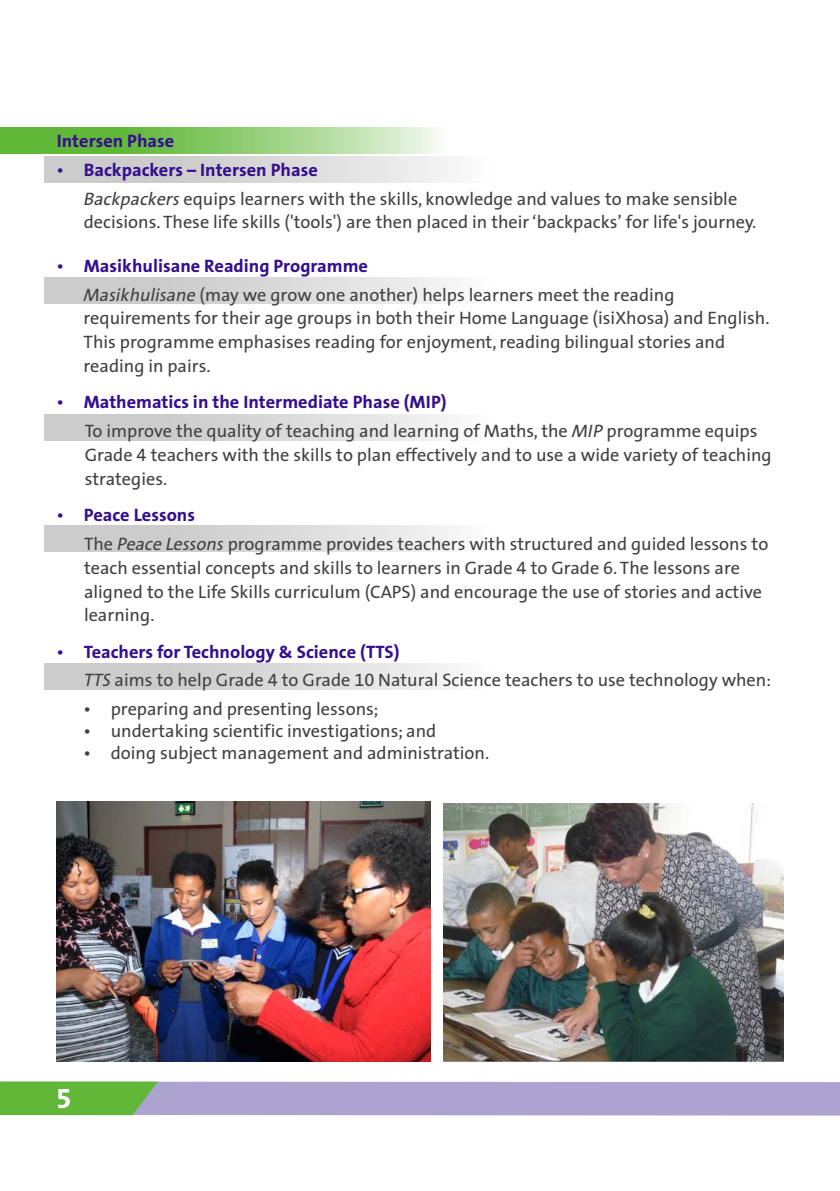
<style>
.page{position:relative;width:840px;height:1191px;background:#fff}
.page>*{position:absolute;margin:0;border:0;box-sizing:border-box;transform-origin:0 0}
.t1{font:700 28px "GM Sans";color:#fff}
.t2{font:18px/28.8px "GM Sans";color:#404041}
.t3{font:700 18px "GM Sans";color:#360f8f}
.s1{font-weight:700;color:#360f8f}
.s2{font-style:italic}
</style>
<div class="page">
<svg style="left:0;top:127px;width:438px;height:26px;background:#90cd73"></svg>
<div style="left:44px;top:156px;width:466px;height:26px;background:linear-gradient(to right,#c1c1c1,#f9f9f9)"></div>
<div style="left:44px;top:414px;width:466px;height:27px;background:linear-gradient(to right,#c1c1c1,#f9f9f9)"></div>
<div style="left:44px;top:526px;width:466px;height:26px;background:linear-gradient(to right,#c1c1c1,#f9f9f9)"></div>
<div style="left:44px;top:663px;width:466px;height:26px;background:linear-gradient(to right,#c1c1c1,#f9f9f9)"></div>
<svg style="left:0;top:1081px;width:839px;height:34px;background:#a2a8b8"></svg>
<div style="left:44px;top:277px;width:466px;height:27px;background:linear-gradient(to right,#c1c1c1,#f9f9f9)"></div>
<img style="left:57px;top:802px;width:373px;height:259px">
<img style="left:443px;top:803px;width:339px;height:258px">
<svg style="left:58px;top:168px;width:4px;height:4px"></svg>
<p class="t2" style="left:84px;top:128px;width:654px;text-indent:-27px"><span class="s1">Intersen Phase<br>Backpackers – Intersen Phase<br></span><span class="s2">Backpackers</span> equips learners with the skills, knowledge and values to make sensible</p>
<p class="t2" style="left:84px;top:210px;width:673px">decisions. These life skills ('tools') are then placed in their ‘backpacks’ for life's journey.</p>
<p class="t2" style="left:83px;top:253px;width:592px"><span class="s1">Masikhulisane Reading Programme<br></span><span class="s2">Masikhulisane</span> (may we grow one another) helps learners meet the reading</p>
<p class="t2" style="left:83px;top:308px;width:687px;line-height:23.8px">requirements for their age groups in both their Home Language (isiXhosa) and English.<br>This programme emphasises reading for enjoyment, reading bilingual stories and reading in pairs.</p>
<p class="t2" style="left:84px;top:389px;width:674px"><span class="s1">Mathematics in the Intermediate Phase (MIP)<br></span>To improve the quality of teaching and learning of Maths, the <span class="s2">MIP</span> programme equips</p>
<p class="t2" style="left:85px;top:445px;width:688px;line-height:23.8px">Grade 4 teachers with the skills to plan effectively and to use a wide variety of teaching strategies.</p>
<p class="t2" style="left:84px;top:502px;width:685px"><span class="s1">Peace Lessons<br></span>The <span class="s2">Peace Lessons</span> programme provides teachers with structured and guided lessons to</p>
<p class="t2" style="left:84px;top:557px;width:679px;line-height:23.8px">teach essential concepts and skills to learners in Grade 4 to Grade 6. The lessons are aligned to the Life Skills curriculum (CAPS) and encourage the use of stories and active learning.</p>
<p class="t3" style="left:84px;top:644px;width:317px">Teachers for Technology &amp; Science (TTS)</p>
<p class="t2" style="left:84px;top:667px;width:688px"><span class="s2">TTS</span> aims to help Grade 4 to Grade 10 Natural Science teachers to use technology when:</p>
<p class="t2" style="left:111px;top:696px;width:269px">preparing and presenting lessons;</p>
<p class="t2" style="left:111px;top:722px;width:380px;line-height:21.6px">undertaking scientific investigations; and<br>doing subject management and administration.</p>
<h1 class="t1" style="left:56px;top:1087px;width:17px">5</h1>
</div>
